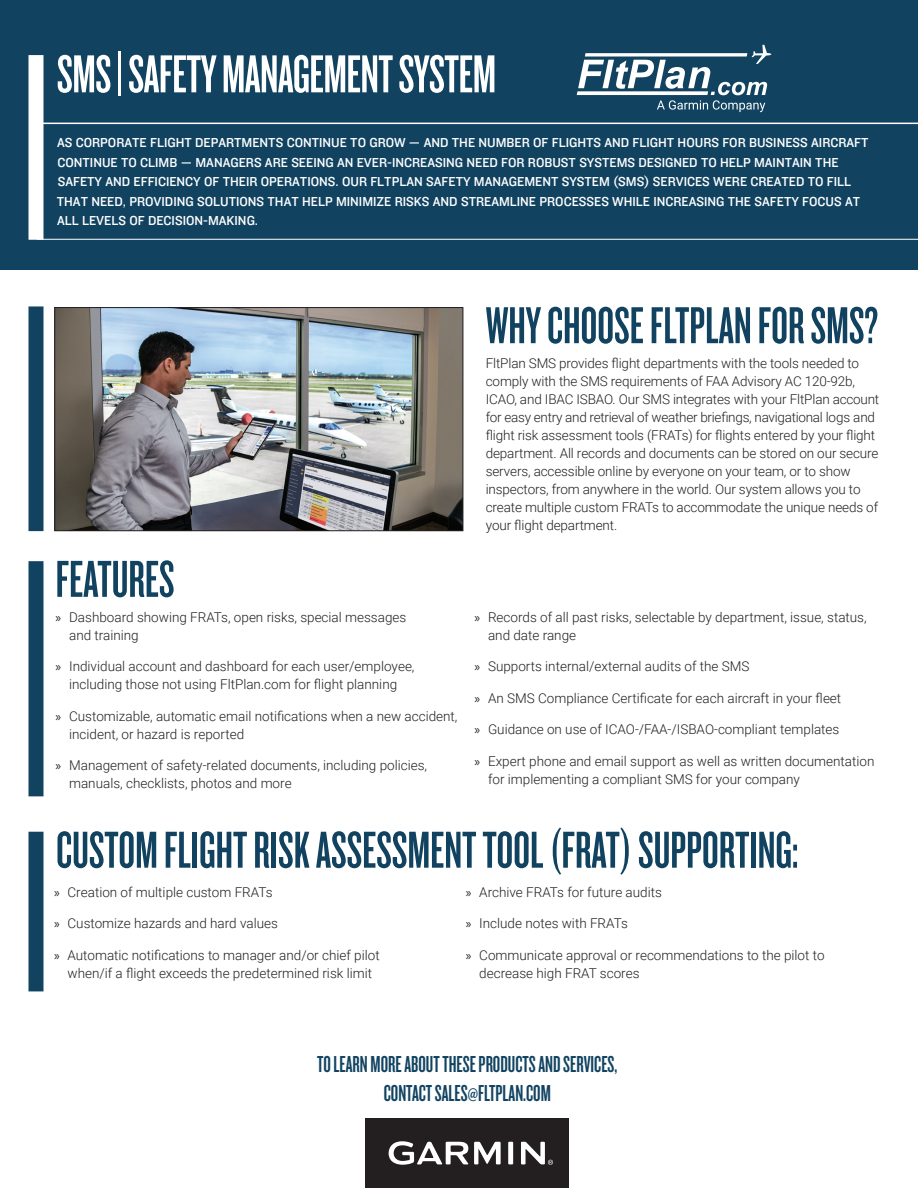
<style>
.page{position:relative;width:918px;height:1188px;background:#fff}
.page>*{position:absolute;margin:0;border:0;box-sizing:border-box;transform-origin:0 0}
.t1{font:55.5px "Knockout 47 Bantamweight";letter-spacing:-.01em;color:#fff}
.t2{font:54px "Knockout 47 Bantamweight";color:#114361}
.t3{font:24px/28.8px "Knockout 47 Bantamweight";color:#114361;text-align:center}
.t4{font:300 13.5px/18px "Roboto";color:#231f20}
.t5{font:13.5px/19.5px "Knockout 31 Junior Middlewt";color:#fff}
.s1{font-family:"Myriad Pro";font-weight:400}
</style>
<div class="page">
<div style="left:0;top:0;width:918px;height:270px;background:#114361"></div>
<hr style="left:36px;top:123px;width:882px;height:1px;background:#fff">
<hr style="left:37px;top:239px;width:881px;height:1px;background:#fff">
<div style="left:28px;top:55px;width:16px;height:185px;background:#fff"></div>
<div style="left:28px;top:306px;width:16px;height:225px;background:#114361"></div>
<img style="left:56px;top:309px;width:405px;height:220px">
<div style="left:54px;top:307px;width:409px;height:224px;border:1px solid #231f20"></div>
<div style="left:28px;top:561px;width:16px;height:235px;background:#114361"></div>
<div style="left:28px;top:832px;width:16px;height:159px;background:#114361"></div>
<svg style="left:577px;top:45px;width:194px;height:67px"></svg>
<div style="left:365px;top:1118px;width:203px;height:70px;background:#231f20"></div>
<svg style="left:389px;top:1141px;width:164px;height:24px"></svg>
<p class="t1" style="left:57px;top:42px;width:441px">SMS | SAFETY MANAGEMENT SYSTEM</p>
<p class="t5" style="left:57px;top:132px;width:813px">AS CORPORATE FLIGHT DEPARTMENTS CONTINUE TO GROW — AND THE NUMBER OF FLIGHTS AND FLIGHT HOURS FOR BUSINESS AIRCRAFT CONTINUE TO CLIMB — MANAGERS ARE SEEING AN EVER-INCREASING NEED FOR ROBUST SYSTEMS DESIGNED TO HELP MAINTAIN THE SAFETY AND EFFICIENCY OF THEIR OPERATIONS. OUR FLTPLAN SAFETY MANAGEMENT SYSTEM (SMS) SERVICES WERE CREATED TO FILL THAT NEED, PROVIDING SOLUTIONS THAT HELP MINIMIZE RISKS AND STREAMLINE PROCESSES WHILE INCREASING THE SAFETY FOCUS AT ALL LEVELS OF DECISION-MAKING.</p>
<p class="t2" style="left:56px;top:547px;width:120px">FEATURES</p>
<p class="t4" style="left:69px;top:607px;width:339px;text-indent:-14px"><span class="s1">»</span> Dashboard showing FRATs, open risks, special messages and training</p>
<p class="t4" style="left:56px;top:657px;width:360px;text-align:center"><span class="s1">»</span> Individual account and dashboard for each user/employee, including those not using FltPlan.com for flight planning</p>
<p class="t4" style="left:69px;top:706px;width:390px;text-indent:-14px"><span class="s1">»</span> Customizable, automatic email notifications when a new accident, incident, or hazard is reported</p>
<p class="t4" style="left:69px;top:756px;width:360px;text-indent:-14px"><span class="s1">»</span> Management of safety-related documents, including policies, manuals, checklists, photos and more</p>
<p class="t2" style="left:486px;top:294px;width:394px">WHY CHOOSE FLTPLAN FOR SMS?</p>
<p class="t4" style="left:486px;top:354px;width:395px">FltPlan SMS provides flight departments with the tools needed to comply with the SMS requirements of FAA Advisory AC 120-92b, ICAO, and IBAC ISBAO. Our SMS integrates with your FltPlan account for easy entry and retrieval of weather briefings, navigational logs and flight risk assessment tools (FRATs) for flights entered by your flight department. All records and documents can be stored on our secure servers, accessible online by everyone on your team, or to show inspectors, from anywhere in the world. Our system allows you to create multiple custom FRATs to accommodate the unique needs of your flight department.</p>
<p class="t4" style="left:488px;top:607px;width:380px;text-indent:-14px"><span class="s1">»</span> Records of all past risks, selectable by department, issue, status, and date range</p>
<p class="t4" style="left:475px;top:657px;width:277px"><span class="s1">»</span> Supports internal/external audits of the SMS</p>
<p class="t4" style="left:475px;top:688px;width:368px"><span class="s1">»</span> An SMS Compliance Certificate for each aircraft in your fleet</p>
<p class="t4" style="left:475px;top:720px;width:366px"><span class="s1">»</span> Guidance on use of ICAO-/FAA-/ISBAO-compliant templates</p>
<p class="t4" style="left:488px;top:751px;width:388px;text-indent:-14px"><span class="s1">»</span> Expert phone and email support as well as written documentation for implementing a compliant SMS for your company</p>
<p class="t2" style="left:56px;top:818px;width:744px">CUSTOM FLIGHT RISK ASSESSMENT TOOL (FRAT) SUPPORTING:</p>
<p class="t4" style="left:54px;top:882px;width:220px"><span class="s1">»</span> Creation of multiple custom FRATs</p>
<p class="t4" style="left:54px;top:914px;width:225px"><span class="s1">»</span> Customize hazards and hard values</p>
<p class="t4" style="left:54px;top:945px;width:327px;text-align:center"><span class="s1">»</span> Automatic notifications to manager and/or chief pilot when/if a flight exceeds the predetermined risk limit</p>
<p class="t4" style="left:466px;top:882px;width:198px"><span class="s1">»</span> Archive FRATs for future audits</p>
<p class="t4" style="left:466px;top:914px;width:164px"><span class="s1">»</span> Include notes with FRATs</p>
<p class="t4" style="left:479px;top:945px;width:347px;text-indent:-14px"><span class="s1">»</span> Communicate approval or recommendations to the pilot to decrease high FRAT scores</p>
<p class="t3" style="left:317px;top:1050px;width:302px">TO LEARN MORE ABOUT THESE PRODUCTS AND SERVICES,<br>CONTACT SALES@FLTPLAN.COM</p>
</div>
